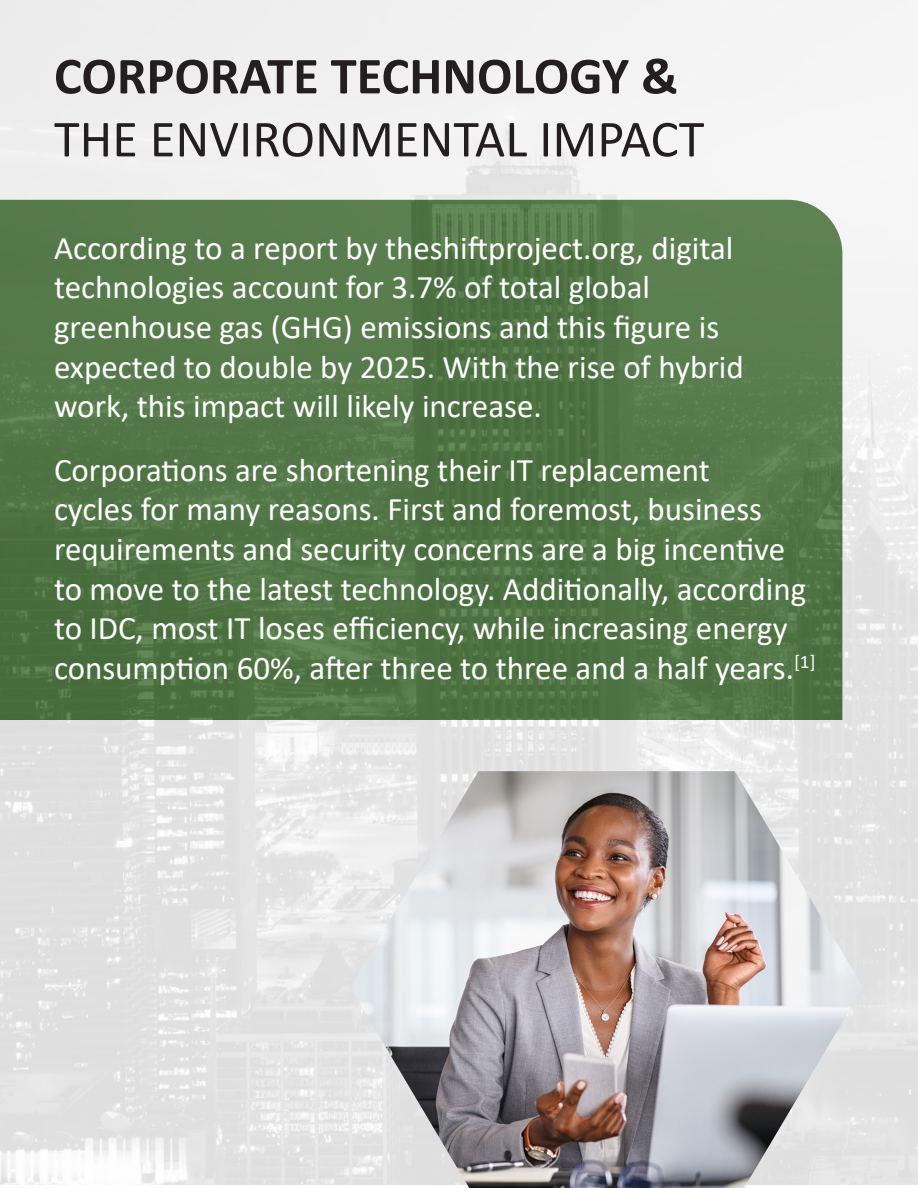
<style>
.page{position:relative;width:918px;height:1188px;background:#fff}
.page>*{position:absolute;margin:0;border:0;box-sizing:border-box;transform-origin:0 0}
.t1{font:52.5px "Calibri";color:#231f20}
.t2{font:700 52.5px "Calibri";color:#231f20}
.t3{font:33px/39.6px "Calibri";color:#fff}
</style>
<div class="page">
<img style="left:0;top:0;width:918px;height:1185px">
<img style="left:350px;top:771px;width:513px;height:417px">
<p class="t2" style="left:54px;top:39px;width:626px">CORPORATE TECHNOLOGY &amp;</p>
<p class="t1" style="left:54px;top:103px;width:652px">THE ENVIRONMENTAL IMPACT</p>
<p class="t3" style="left:54px;top:227px;width:691px">According to a report by theshiftproject.org, digital technologies account for 3.7% of total global greenhouse gas (GHG) emissions and this figure is expected to double by 2025. With the rise of hybrid work, this impact will likely increase.</p>
<p class="t3" style="left:54px;top:449px;width:763px">Corporations are shortening their IT replacement<br>cycles for many reasons. First and foremost, business requirements and security concerns are a big incentive to move to the latest technology. Additionally, according to IDC, most IT loses efficiency, while increasing energy consumption 60%, after three to three and a half years.<sup>[1]</sup></p>
</div>
